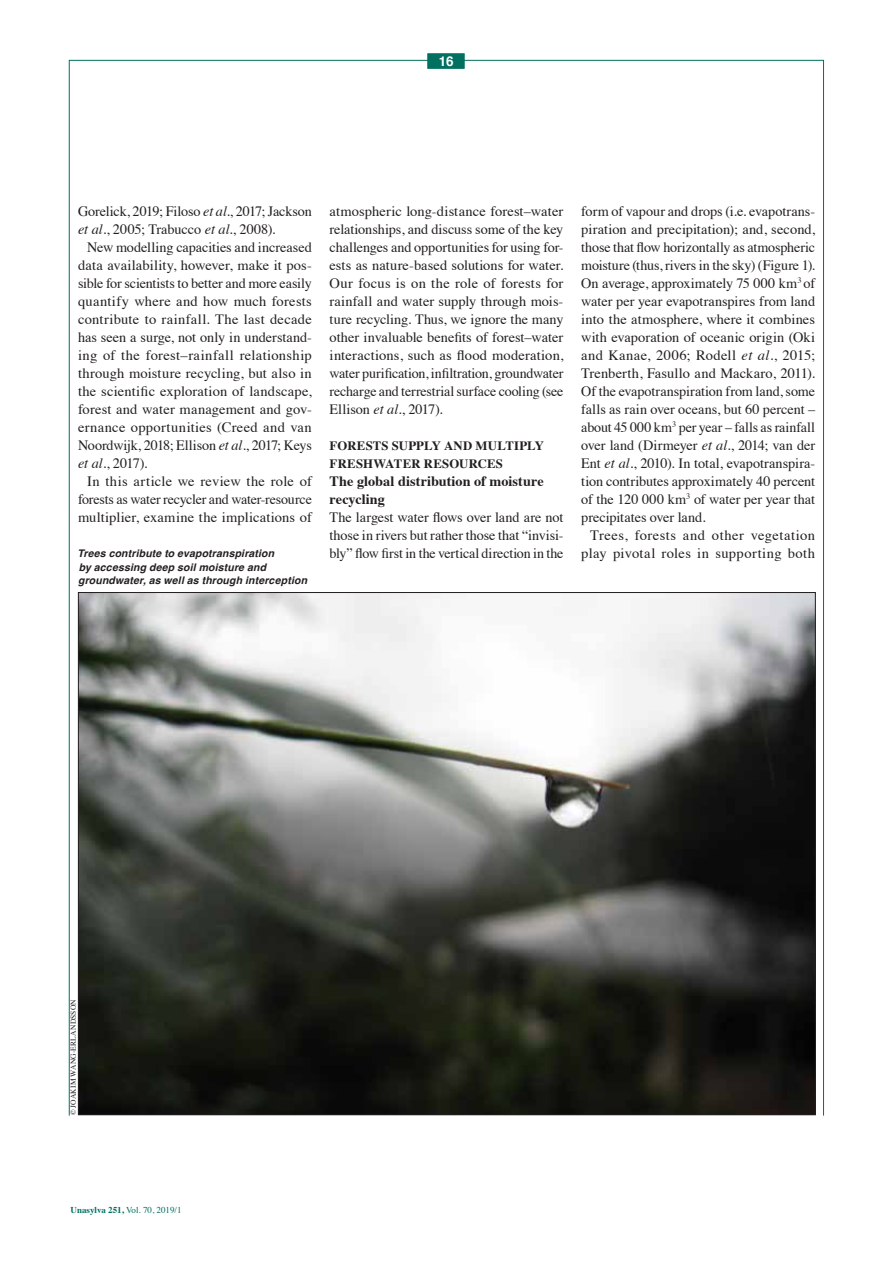
<style>
.page{position:relative;width:893px;height:1263px;background:#fff}
.page>*{position:absolute;margin:0;border:0;box-sizing:border-box;transform-origin:0 0}
.t1{font:14.25px/18px "Times";color:#231f20;text-align:justify}
.t2{font:14.25px/18px "Times";letter-spacing:.03em;color:#231f20;text-align:right}
.t3{font:700 14.25px/18px "Times";color:#231f20}
.t4{font:700 13.5px "Helvetica";color:#fff}
.t5{font:700 12.75px/18px "Times";letter-spacing:.01em;color:#231f20}
.t6{font:italic 700 10.5px/13.5px "Helvetica";letter-spacing:.015em;color:#231f20}
.t7{font:9px "Times";color:#007161}
.t8{font:7.5px "Times";letter-spacing:.025em;color:#231f20}
.s1{font-style:italic}
.s2{font-weight:700}
</style>
<div class="page">
<div style="left:428px;top:54px;width:36px;height:15px;background:#007161;border:1px solid #007161"></div>
<img style="left:80px;top:594px;width:734px;height:519px">
<p class="t4" style="left:439px;top:50px;width:17px">16</p>
<p class="t1" style="left:78px;top:201px;width:235px">Gorelick, 2019; Filoso <span class="s1">et al</span>., 2017; Jackson <span class="s1">et al.</span>, 2005; Trabucco <span class="s1">et al</span>., 2008).</p>
<p class="t1" style="left:78px;top:237px;width:235px;text-indent:9px">New modelling capacities and increased data availability, however, make it pos&shy;sible for scientists to better and more easily quantify where and how much forests contribute to rainfall. The last decade has seen a surge, not only in understand&shy;ing of the forest–rainfall relationship through moisture recycling, but also in the scientific exploration of landscape, forest and water management and gov&shy;ernance opportunities (Creed and van Noordwijk, 2018; Ellison <span class="s1">et al.</span>, 2017; Keys <span class="s1">et al.</span>, 2017).</p>
<p class="t1" style="left:78px;top:471px;width:235px;text-indent:9px">In this article we review the role of forests as water recycler and water-resource multiplier, examine the implications of</p>
<p class="t6" style="left:78px;top:547px;width:231px">Trees contribute to evapotranspiration<br>by accessing deep soil moisture and groundwater, as well as through interception</p>
<p class="t1" style="left:330px;top:201px;width:235px">atmospheric long-distance forest–water relationships, and discuss some of the key challenges and opportunities for using for&shy;ests as nature-based solutions for water.<br>Our focus is on the role of forests for rainfall and water supply through mois&shy;ture recycling. Thus, we ignore the many other invaluable benefits of forest–water interactions, such as flood moderation, water purification, infiltration, groundwater recharge and terrestrial surface cooling (see Ellison <span class="s1">et al.</span>, 2017).</p>
<p class="t5" style="left:330px;top:435px;width:216px">FORESTS SUPPLY AND MULTIPLY<br>FRESHWATER RESOURCES</p>
<p class="t3" style="left:330px;top:470px;width:216px">The global distribution of moisture recycling</p>
<p class="t1" style="left:330px;top:507px;width:235px">The largest water flows over land are not those in rivers but rather those that “invisi&shy;bly” flow first in the vertical direction in the</p>
<p class="t1" style="left:581px;top:201px;width:235px">form of vapour and drops (i.e. evapotrans&shy;piration and precipitation); and, second, those that flow horizontally as atmospheric moisture (thus, rivers in the sky) (Figure 1).<br>On average, approximately 75 000 km<sup>3</sup> of water per year evapotranspires from land into the atmosphere, where it combines with evaporation of oceanic origin (Oki and Kanae, 2006; Rodell <span class="s1">et al.</span>, 2015; Trenberth, Fasullo and Mackaro, 2011).<br>Of the evapotranspiration from land, some falls as rain over oceans, but 60 percent – about 45 000 km<sup>3</sup> per year – falls as rainfall over land (Dirmeyer <span class="s1">et al.</span>, 2014; van der Ent <span class="s1">et al.</span>, 2010). In total, evapotranspira&shy;tion contributes approximately 40 percent of the 120 000 km<sup>3</sup> of water per year that precipitates over land.</p>
<p class="t2" style="left:581px;top:525px;width:235px">Trees, forests and other vegetation play pivotal roles in supporting both</p>
<p class="t8" style="left:66px;top:1115px;width:117px;rotate:-90deg">© JOAKIM WANG-ERLANDSSON</p>
<p class="t7" style="left:71px;top:1201px;width:113px"><span class="s2">Unasylva 251,</span> Vol. 70, 2019/1</p>
</div>
